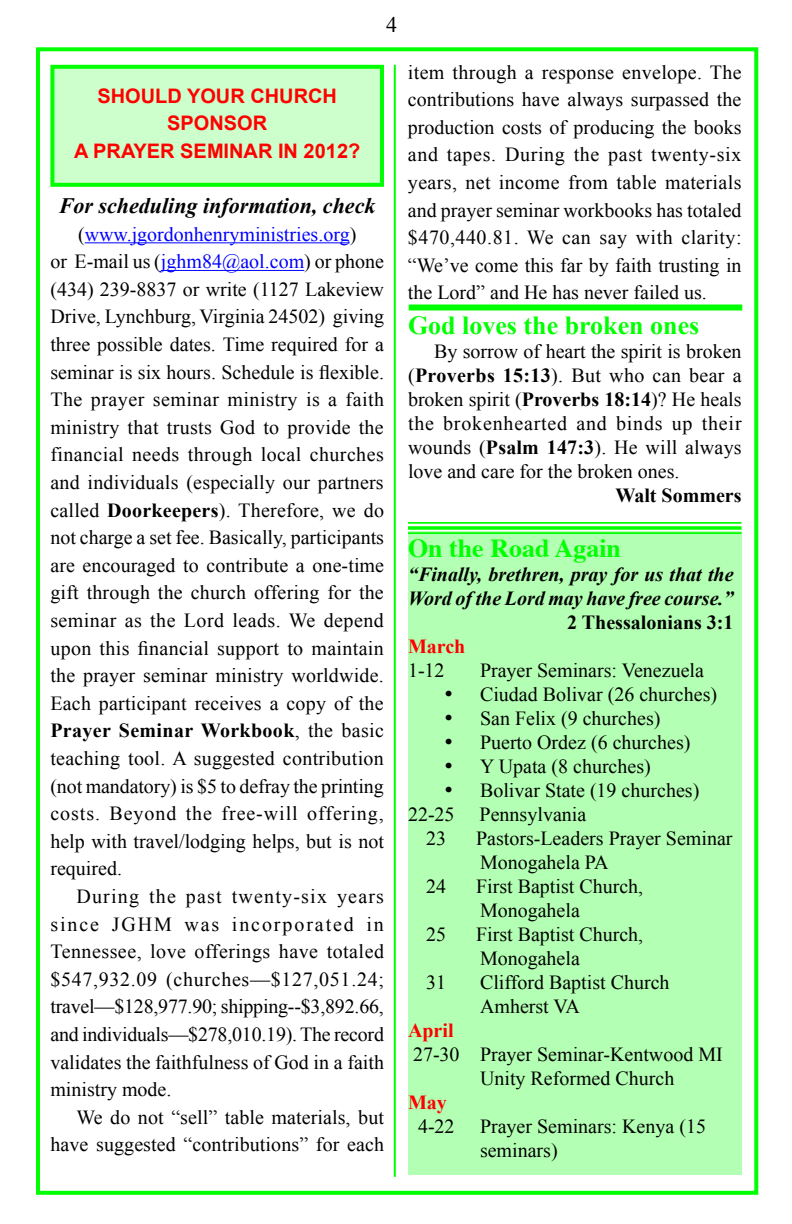
<style>
.page{position:relative;width:792px;height:1224px;background:#fff}
.page>*{position:absolute;margin:0;border:0;box-sizing:border-box;transform-origin:0 0}
.t1{font:700 26px "Times New Roman";color:#0f0}
.t2{font:700 26px "Times";color:#0f0}
.t3{font:italic 700 22px "Times New Roman";color:#000}
.t4{font:22px "Times New Roman";color:#000}
.t5{font:20px/27.6px "Times New Roman";color:#000}
.t6{font:italic 700 20px/24px "Times New Roman";color:#000}
.t7{font:700 20px/27.6px "Arial";color:#f00;text-align:center}
.t8{font:700 20px "Times New Roman";color:#000}
.t9{font:700 20px "Times New Roman";color:#f00}
.s1{color:#00f}
.s2{font-weight:700}
</style>
<div class="page">
<div style="left:36px;top:47px;width:722px;height:1148px;border:4px solid #0f0"></div>
<div style="left:50px;top:65px;width:334px;height:122px;background:#cfc;border:4px solid #0f0"></div>
<div style="left:408px;top:531px;width:334px;height:644px;background:#b3ffb3"></div>
<hr style="left:394px;top:65px;width:2px;height:1112px;background:#0f0">
<hr style="left:85px;top:242px;width:265px;height:1px;background:#00f">
<hr style="left:161px;top:270px;width:143px;height:1px;background:#00f">
<hr style="left:408px;top:522px;width:334px;height:2px;background:#0f0">
<svg style="left:408px;top:526px;width:334px;height:4px"></svg>
<hr style="left:408px;top:532px;width:334px;height:2px;background:#0f0">
<div style="left:409px;top:304px;width:333px;height:6px;background:#0f0"></div>
<p class="t4" style="left:386px;top:10px;width:12px">4</p>
<p class="t7" style="left:74px;top:82px;width:288px">SHOULD YOUR CHURCH<br>SPONSOR<br>A PRAYER SEMINAR IN 2012?</p>
<p class="t3" style="left:59px;top:190px;width:318px">For scheduling information, check</p>
<p class="t5" style="left:50px;top:220px;width:335px;text-indent:28px">(<span class="s1">www.jgordonhenryministries.org</span>)<br>or E-mail us (<span class="s1">jghm84@aol.com</span>) or phone (434) 239-8837 or write (1127 Lakeview Drive, Lynchburg, Virginia 24502) giving three possible dates. Time required for a seminar is six hours. Schedule is flexible.<br>The prayer seminar ministry is a faith ministry that trusts God to provide the financial needs through local churches and individuals (especially our partners called <span class="s2">Doorkeepers</span>). Therefore, we do not charge a set fee. Basically, participants are encouraged to contribute a one-time gift through the church offering for the seminar as the Lord leads. We depend upon this financial support to maintain the prayer seminar ministry worldwide.<br>Each participant receives a copy of the <span class="s2">Prayer Seminar Workbook</span>, the basic teaching tool. A suggested contribution (not mandatory) is $5 to defray the printing costs. Beyond the free-will offering, help with travel/lodging helps, but is not required.</p>
<p class="t5" style="left:50px;top:882px;width:335px;text-align:justify;text-indent:26px">During the past twenty-six years since JGHM was incorporated in Tennessee, love offerings have totaled $547,932.09 (churches—$127,051.24; travel—$128,977.90; shipping--$3,892.66, and individuals—$278,010.19). The record validates the faithfulness of God in a faith ministry mode.</p>
<p class="t5" style="left:50px;top:1103px;width:335px;text-align:right">We do not “sell” table materials, but have suggested “contributions” for each</p>
<p class="t5" style="left:408px;top:58px;width:335px;text-align:justify">item through a response envelope. The contributions have always surpassed the production costs of producing the books and tapes. During the past twenty-six years, net income from table materials and prayer seminar workbooks has totaled $470,440.81. We can say with clarity: “We’ve come this far by faith trusting in the Lord” and He has never failed us.</p>
<h1 class="t1" style="left:408px;top:307px;width:293px">God loves the broken ones</h1>
<p class="t5" style="left:408px;top:339px;width:335px;line-height:24px;text-align:justify;text-indent:26px">By sorrow of heart the spirit is broken (<span class="s2">Proverbs 15:13</span>). But who can bear a broken spirit (<span class="s2">Proverbs 18:14</span>)? He heals the brokenhearted and binds up their wounds (<span class="s2">Psalm 147:3</span>). He will always love and care for the broken ones.</p>
<p class="t8" style="left:616px;top:481px;width:128px">Walt Sommers</p>
<h1 class="t2" style="left:408px;top:523px;width:215px">On the Road Again</h1>
<p class="t6" style="left:408px;top:561px;width:327px">“Finally, brethren, pray for us that the<br>Word of the Lord may have free course.”</p>
<p class="t8" style="left:567px;top:608px;width:168px">2 Thessalonians 3:1</p>
<p class="t9" style="left:408px;top:632px;width:59px">March</p>
<p class="t5" style="left:408px;top:656px;width:38px">1-12</p>
<p class="t5" style="left:480px;top:656px;width:225px">Prayer Seminars: Venezuela</p>
<p class="t5" style="left:444px;top:680px;width:275px">• Ciudad Bolivar (26 churches)</p>
<p class="t5" style="left:444px;top:704px;width:218px">• San Felix (9 churches)</p>
<p class="t5" style="left:444px;top:728px;width:248px">• Puerto Ordez (6 churches)</p>
<p class="t5" style="left:444px;top:752px;width:208px">• Y Upata (8 churches)</p>
<p class="t5" style="left:408px;top:778px;width:293px;line-height:24px;text-indent:36px">• Bolivar State (19 churches)<br>22-25</p>
<p class="t5" style="left:480px;top:800px;width:108px">Pennsylvania</p>
<p class="t5" style="left:426px;top:824px;width:21px">23</p>
<p class="t5" style="left:476px;top:825px;width:258px;line-height:24px">Pastors-Leaders Prayer Seminar<br>Monogahela PA</p>
<p class="t5" style="left:426px;top:872px;width:21px">24</p>
<p class="t5" style="left:476px;top:873px;width:169px;line-height:24px">First Baptist Church,<br>Monogahela</p>
<p class="t5" style="left:426px;top:920px;width:21px">25</p>
<p class="t5" style="left:476px;top:922px;width:169px;line-height:24px">First Baptist Church,<br>Monogahela</p>
<p class="t5" style="left:426px;top:968px;width:21px">31</p>
<p class="t5" style="left:480px;top:970px;width:191px;line-height:24px">Clifford Baptist Church<br>Amherst VA</p>
<p class="t9" style="left:408px;top:1016px;width:47px">April</p>
<p class="t5" style="left:480px;top:1042px;width:244px;line-height:24px;text-indent:-67px">27-30 Prayer Seminar-Kentwood MI<br>Unity Reformed Church</p>
<p class="t9" style="left:408px;top:1088px;width:40px">May</p>
<p class="t5" style="left:418px;top:1112px;width:38px">4-22</p>
<p class="t5" style="left:480px;top:1114px;width:228px;line-height:24px">Prayer Seminars: Kenya (15 seminars)</p>
</div>
